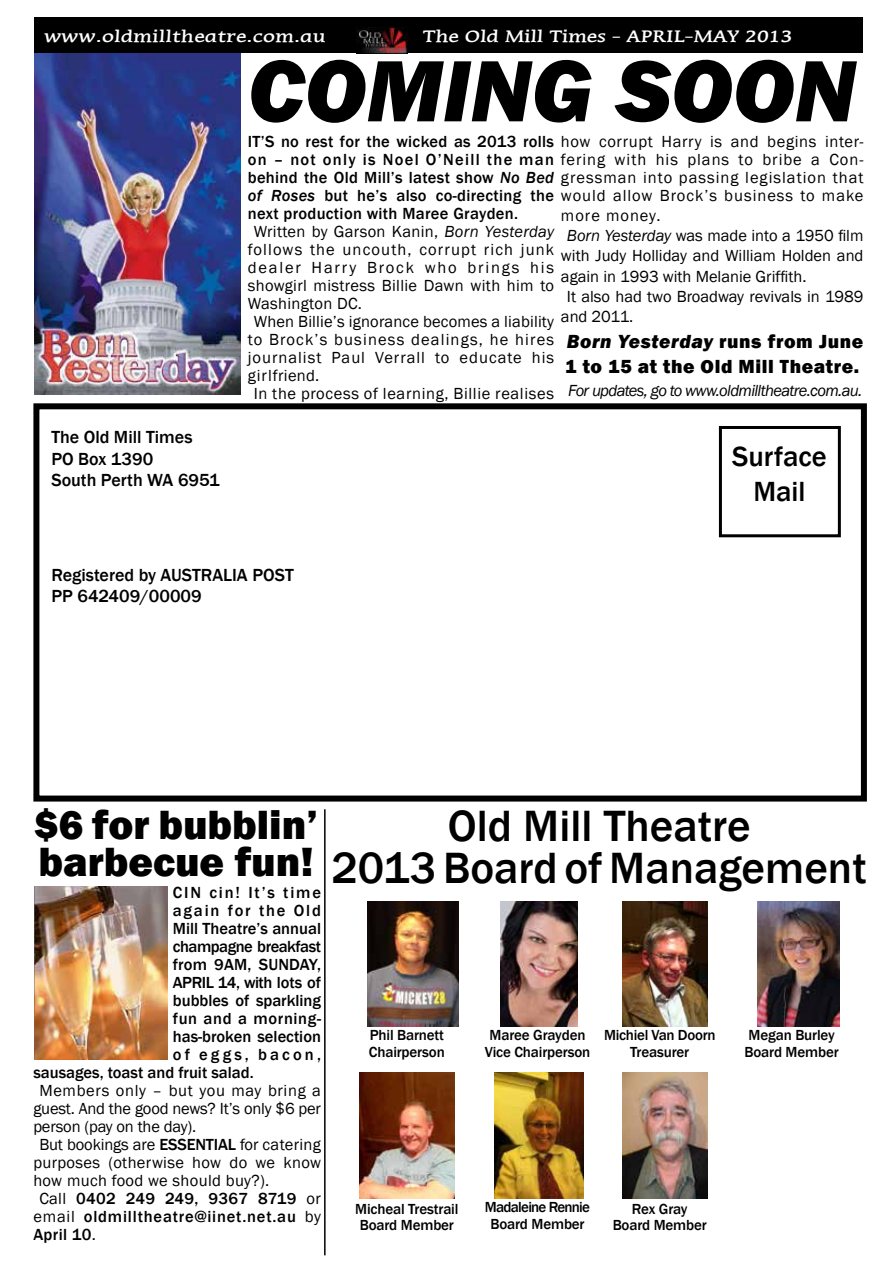
<style>
.page{position:relative;width:893px;height:1263px;background:#fff}
.page>*{position:absolute;margin:0;border:0;box-sizing:border-box;transform-origin:0 0}
.t1{font:italic 800 90px "Franklin Gothic";color:#000}
.t2{font:500 45px/42px "Franklin Gothic";color:#000;text-align:center}
.t3{font:800 42px/37.5px "Franklin Gothic";color:#000}
.t4{font:500 28.5px/34.2px "Franklin Gothic";color:#000;text-align:center}
.t5{font:800 19.5px/25.5px "Franklin Gothic";letter-spacing:.03em;color:#000}
.t6{font:500 18px/21.6px "Franklin Gothic";color:#000}
.t7{font:700 18px "Mirror";color:#fff}
.t8{font:700 18px "Mirror";letter-spacing:.02em;color:#fff}
.t9{font:16.5px "Franklin Gothic";letter-spacing:.06em;color:#000}
.t10{font:500 16.5px "Franklin Gothic";letter-spacing:.01em;color:#000}
.t11{font:16.5px "Franklin Gothic";letter-spacing:.02em;color:#000}
.t12{font:16.5px "Franklin Gothic";color:#000}
.t13{font:16.5px "Franklin Gothic";letter-spacing:-.01em;color:#000}
.t14{font:16.5px "Franklin Gothic";letter-spacing:.07em;color:#000}
.t15{font:16.5px "Franklin Gothic";letter-spacing:.04em;color:#000}
.t16{font:italic 16.5px "Franklin Gothic";letter-spacing:-.04em;color:#000}
.t17{font:500 16.5px "Franklin Gothic";letter-spacing:-.03em;color:#000}
.t18{font:500 16.5px "Franklin Gothic";letter-spacing:.05em;color:#000}
.t19{font:500 16.5px "Franklin Gothic";letter-spacing:.11em;color:#000}
.t20{font:16.5px "Franklin Gothic";letter-spacing:.11em;color:#000}
.t21{font:500 16.5px "Franklin Gothic";letter-spacing:.04em;color:#000}
.t22{font:500 16.5px "Franklin Gothic";letter-spacing:.19em;color:#000}
.t23{font:500 15px/16.5px "Franklin Gothic";letter-spacing:-.01em;color:#000;text-align:center}
.t24{font:500 15px/16.5px "Franklin Gothic";letter-spacing:-.05em;color:#000;text-align:center}
.s1{font-weight:400}
.s2{font-weight:500}
.s3{font-weight:500;font-style:italic}
.s4{font-style:italic}
</style>
<div class="page">
<div style="left:34px;top:18px;width:829px;height:35px;background:#000"></div>
<img style="left:357px;top:27px;width:51px;height:27px">
<div style="left:33px;top:403px;width:834px;height:398px;border:6px solid #000"></div>
<div style="left:719px;top:426px;width:122px;height:111px;border:3px solid #000"></div>
<img style="left:501px;top:901px;width:77px;height:126px">
<img style="left:359px;top:1073px;width:95px;height:125px">
<img style="left:757px;top:901px;width:82px;height:126px">
<img style="left:622px;top:1073px;width:85px;height:125px">
<img style="left:622px;top:901px;width:85px;height:126px">
<img style="left:495px;top:1073px;width:88px;height:125px">
<img style="left:368px;top:901px;width:91px;height:126px">
<hr style="left:324px;top:809px;width:2px;height:446px;background:#000">
<img style="left:34px;top:54px;width:206px;height:341px">
<img style="left:34px;top:887px;width:134px;height:173px">
<p class="t8" style="left:44px;top:26px;width:283px">www.oldmilltheatre.com.au</p>
<p class="t7" style="left:423px;top:26px;width:371px">The Old Mill Times - APRIL-MAY 2013</p>
<p class="t6" style="left:51px;top:426px;width:170px">The Old Mill Times<br>PO Box 1390<br>South Perth WA 6951</p>
<h1 class="t1" style="left:248px;top:32px;width:610px">COMING SOON</h1>
<p class="t10" style="left:248px;top:131px;width:617px">IT’S no rest for the wicked as 2013 rolls <span class="s1">how corrupt Harry is and begins inter-</span></p>
<p class="t9" style="left:248px;top:149px;width:617px"><span class="s2">on – not only is Noel O’Neill the man</span> fering with his plans to bribe a Con-</p>
<p class="t9" style="left:248px;top:167px;width:617px"><span class="s2">behind the Old Mill’s latest show</span> <span class="s3">No Bed</span> gressman into passing legislation that</p>
<p class="t9" style="left:248px;top:185px;width:617px"><span class="s3">of Roses</span> <span class="s2">but he’s also co-directing the</span> would allow Brock’s business to make</p>
<p class="t10" style="left:248px;top:203px;width:272px">next production with Maree Grayden.</p>
<p class="t11" style="left:254px;top:221px;width:302px">Written by Garson Kanin, <span class="s4">Born Yesterday</span></p>
<p class="t14" style="left:248px;top:239px;width:308px">follows the uncouth, corrupt rich junk</p>
<p class="t20" style="left:248px;top:257px;width:308px">dealer Harry Brock who brings his</p>
<p class="t11" style="left:248px;top:275px;width:308px">showgirl mistress Billie Dawn with him to</p>
<p class="t11" style="left:248px;top:293px;width:116px">Washington DC.</p>
<p class="t11" style="left:254px;top:311px;width:302px">When Billie’s ignorance becomes a liability</p>
<p class="t14" style="left:248px;top:329px;width:308px">to Brock’s business dealings, he hires</p>
<p class="t9" style="left:248px;top:347px;width:308px">journalist Paul Verrall to educate his</p>
<p class="t11" style="left:248px;top:365px;width:73px">girlfriend.</p>
<p class="t15" style="left:254px;top:383px;width:302px">In the process of learning, Billie realises</p>
<p class="t9" style="left:561px;top:205px;width:101px">more money.</p>
<p class="t12" style="left:567px;top:225px;width:298px"><span class="s4">Born Yesterday</span> was made into a 1950 film</p>
<p class="t12" style="left:561px;top:246px;width:304px">with Judy Holliday and William Holden and</p>
<p class="t12" style="left:561px;top:266px;width:247px">again in 1993 with Melanie Griffith.</p>
<p class="t12" style="left:567px;top:286px;width:298px">It also had two Broadway revivals in 1989</p>
<p class="t11" style="left:561px;top:306px;width:74px">and 2011.</p>
<p class="t5" style="left:565px;top:328px;width:300px"><span class="s4">Born Yesterday</span> runs from June<br>1 to 15 at the Old Mill Theatre.</p>
<p class="t16" style="left:568px;top:380px;width:296px">For updates, go to www.oldmilltheatre.com.au.</p>
<h3 class="t4" style="left:732px;top:440px;width:96px">Surface<br>Mail</h3>
<p class="t6" style="left:51px;top:564px;width:244px">Registered by AUSTRALIA POST<br>PP 642409/00009</p>
<h3 class="t3" style="left:34px;top:806px;width:285px">$6 for bubblin’ barbecue fun!</h3>
<p class="t19" style="left:173px;top:882px;width:150px">CIN cin! It’s time</p>
<p class="t19" style="left:173px;top:900px;width:150px">again for the Old</p>
<p class="t10" style="left:173px;top:918px;width:150px">Mill Theatre’s annual</p>
<p class="t17" style="left:173px;top:936px;width:150px">champagne breakfast</p>
<p class="t10" style="left:173px;top:954px;width:150px">from 9AM, SUNDAY,</p>
<p class="t17" style="left:173px;top:972px;width:150px">APRIL 14, with lots of</p>
<p class="t10" style="left:173px;top:990px;width:150px">bubbles of sparkling</p>
<p class="t21" style="left:173px;top:1008px;width:150px">fun and a morning-</p>
<p class="t10" style="left:173px;top:1026px;width:150px">has-broken selection</p>
<p class="t22" style="left:173px;top:1044px;width:150px">of eggs, bacon,</p>
<p class="t10" style="left:33px;top:1062px;width:222px">sausages, toast and fruit salad.</p>
<p class="t15" style="left:39px;top:1080px;width:283px">Members only – but you may bring a</p>
<p class="t13" style="left:33px;top:1098px;width:289px">guest. And the good news? It’s only $6 per</p>
<p class="t13" style="left:33px;top:1116px;width:164px">person (pay on the day).</p>
<p class="t13" style="left:39px;top:1134px;width:283px">But bookings are <span class="s2">ESSENTIAL</span> for catering</p>
<p class="t11" style="left:33px;top:1152px;width:289px">purposes (otherwise how do we know</p>
<p class="t11" style="left:33px;top:1170px;width:238px">how much food we should buy?).</p>
<p class="t10" style="left:39px;top:1188px;width:283px"><span class="s1">Call</span> 0402 249 249, 9367 8719 <span class="s1">or</span></p>
<p class="t18" style="left:33px;top:1206px;width:289px"><span class="s1">email</span> oldmilltheatre@iinet.net.au <span class="s1">by</span></p>
<p class="t10" style="left:33px;top:1224px;width:64px">April 10<span class="s1">.</span></p>
<h2 class="t2" style="left:332px;top:805px;width:537px">Old Mill Theatre<br>2013 Board of Management</h2>
<p class="t23" style="left:369px;top:1027px;width:77px;text-align:left">Phil Barnett<br>Chairperson</p>
<p class="t23" style="left:485px;top:1027px;width:107px">Maree Grayden<br>Vice Chairperson</p>
<p class="t23" style="left:604px;top:1027px;width:113px">Michiel Van Doorn<br>Treasurer</p>
<p class="t23" style="left:744px;top:1027px;width:96px;text-align:left">Megan Burley<br>Board Member</p>
<p class="t23" style="left:355px;top:1200px;width:105px">Micheal Trestrail<br>Board Member</p>
<p class="t24" style="left:485px;top:1199px;width:107px">Madaleine Rennie<br>Board Member</p>
<p class="t23" style="left:613px;top:1200px;width:96px">Rex Gray<br>Board Member</p>
</div>
